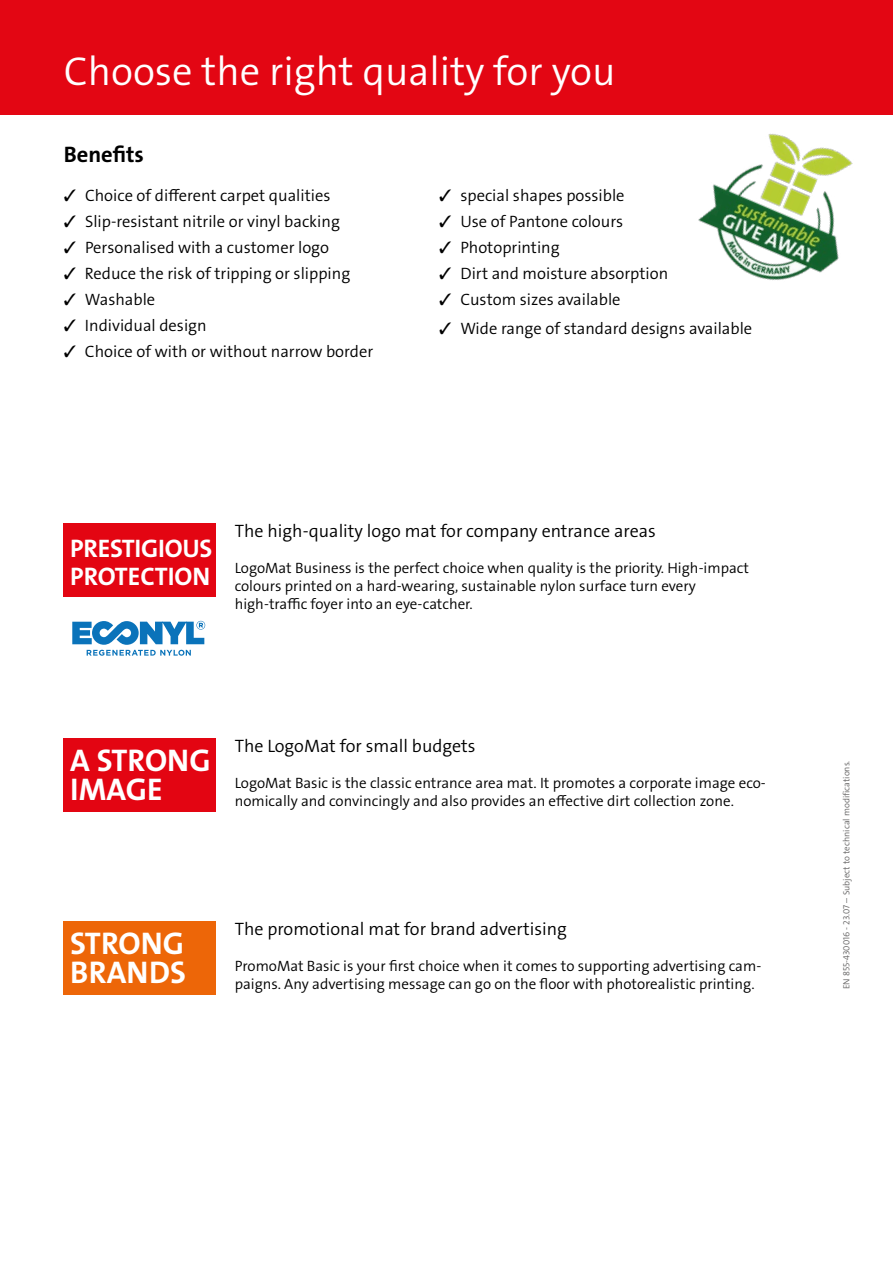
<style>
.page{position:relative;width:893px;height:1263px;background:#fff}
.page>*{position:absolute;margin:0;border:0;box-sizing:border-box;transform-origin:0 0}
.t1{font:300 40.5px "The Sans Os F";color:#fff}
.t2{font:700 31.5px/28.5px "The Sans Os F";color:#fff}
.t3{font:700 25.5px/28.5px "The Sans Os F";letter-spacing:-.01em;color:#fff}
.t4{font:700 22.5px "The Sans Os F";color:#000}
.t5{font:300 18px "The Sans Os F";color:#000}
.t6{font:300 16.5px "The Sans Os F";color:#000}
.t7{font:300 15px/18px "The Sans Os F";color:#000}
.t8{font:300 9px "The Sans Os F";color:#646363}
</style>
<div class="page">
<div style="left:0;top:0;width:893px;height:115px;background:#e30613"></div>
<img style="left:698px;top:133px;width:155px;height:147px">
<svg style="left:72px;top:621px;width:133px;height:35px"></svg>
<div style="left:64px;top:739px;width:152px;height:73px;background:#e30512"></div>
<div style="left:64px;top:922px;width:152px;height:73px;background:#ed6608"></div>
<div style="left:64px;top:524px;width:152px;height:73px;background:#e30512"></div>
<h1 class="t1" style="left:64px;top:46px;width:553px">Choose the right quality for you</h1>
<h3 class="t4" style="left:64px;top:140px;width:82px">Benefits</h3>
<p class="t6" style="left:64px;top:185px;width:268px">✓ Choice of different carpet qualities</p>
<p class="t6" style="left:64px;top:211px;width:278px">✓ Slip-resistant nitrile or vinyl backing</p>
<p class="t6" style="left:64px;top:237px;width:267px">✓ Personalised with a customer logo</p>
<p class="t6" style="left:64px;top:263px;width:288px">✓ Reduce the risk of tripping or slipping</p>
<p class="t6" style="left:64px;top:289px;width:93px">✓ Washable</p>
<p class="t6" style="left:64px;top:315px;width:144px">✓ Individual design</p>
<p class="t6" style="left:64px;top:341px;width:311px">✓ Choice of with or without narrow border</p>
<p class="t6" style="left:439px;top:185px;width:187px">✓ special shapes possible</p>
<p class="t6" style="left:439px;top:211px;width:186px">✓ Use of Pantone colours</p>
<p class="t6" style="left:439px;top:237px;width:122px">✓ Photoprinting</p>
<p class="t6" style="left:439px;top:263px;width:231px">✓ Dirt and moisture absorption</p>
<p class="t6" style="left:439px;top:289px;width:183px">✓ Custom sizes available</p>
<p class="t6" style="left:439px;top:317px;width:315px">✓ Wide range of standard designs available</p>
<h3 class="t3" style="left:70px;top:534px;width:144px">PRESTIGIOUS<br>PROTECTION</h3>
<p class="t5" style="left:235px;top:519px;width:423px">The high-quality logo mat for company entrance areas</p>
<p class="t7" style="left:235px;top:559px;width:516px">LogoMat Business is the perfect choice when quality is the priority. High-impact colours printed on a hard-wearing, sustainable nylon surface turn every high-traffic foyer into an eye-catcher.</p>
<h2 class="t2" style="left:70px;top:747px;width:142px">A STRONG<br>IMAGE</h2>
<p class="t5" style="left:235px;top:734px;width:242px">The LogoMat for small budgets</p>
<p class="t7" style="left:235px;top:774px;width:533px">LogoMat Basic is the classic entrance area mat. It promotes a corporate image eco&shy;nomically and convincingly and also provides an effective dirt collection zone.</p>
<h2 class="t2" style="left:70px;top:930px;width:117px">STRONG<br>BRANDS</h2>
<p class="t5" style="left:235px;top:917px;width:334px">The promotional mat for brand advertising</p>
<p class="t7" style="left:235px;top:957px;width:528px">PromoMat Basic is your first choice when it comes to supporting advertising cam&shy;paigns. Any advertising message can go on the floor with photorealistic printing.</p>
<p class="t8" style="left:841px;top:989px;width:230px;rotate:-90deg">EN 855-430016 - 23.07 – Subject to technical modifications.</p>
</div>
